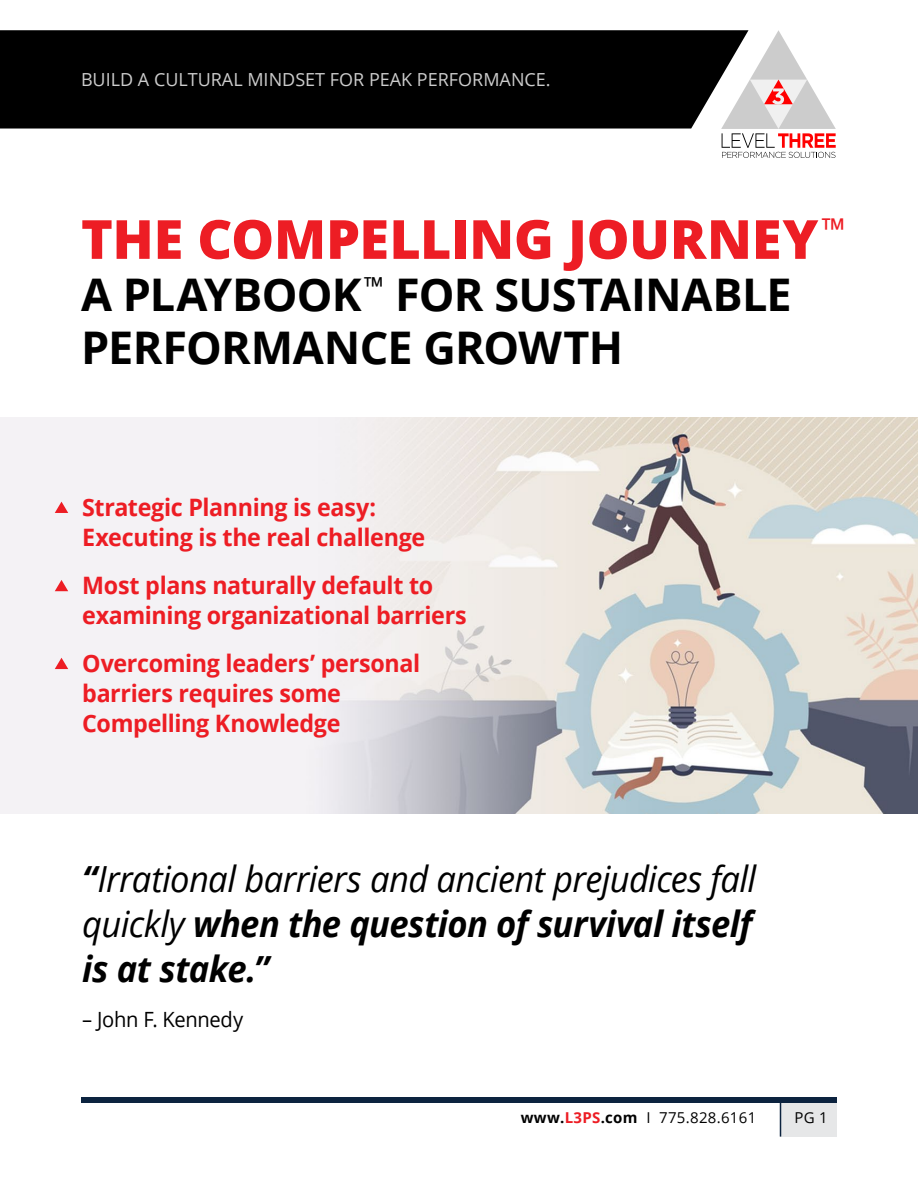
<style>
.page{position:relative;width:918px;height:1188px;background:#fff}
.page>*{position:absolute;margin:0;border:0;box-sizing:border-box;transform-origin:0 0}
.t1{font:800 54px "Open Sans";letter-spacing:-.005em;color:#ed1d24}
.t2{font:700 45px/52.5px "Open Sans";letter-spacing:-.015em;color:#000}
.t3{font:italic 36px/45px "Open Sans";letter-spacing:-.02em;color:#000;text-align:justify;scale:.96 1}
.t4{font:700 24px/30px "Open Sans";letter-spacing:-.015em;color:#ed1d24}
.t5{font:21px "Open Sans";letter-spacing:-.015em;color:#000;scale:.96 1}
.t6{font:18px "Open Sans";color:#ccc}
.t7{font:15px "Open Sans";letter-spacing:.02em;color:#000}
.s1{font-weight:700}
.s2{font-weight:700;color:#ed1d24}
</style>
<div class="page">
<img style="left:0;top:417px;width:918px;height:396px">
<div style="left:781px;top:1103px;width:56px;height:34px;background:#e6e7e8"></div>
<div style="left:81px;top:1097px;width:756px;height:6px;background:#0c233f"></div>
<hr style="left:780px;top:1100px;width:1px;height:37px;background:#0c233f">
<svg style="left:721px;top:30px;width:115px;height:128px"></svg>
<div style="left:0;top:30px;width:749px;height:99px;background:#000"></div>
<svg style="left:55px;top:502px;width:13px;height:11px"></svg>
<svg style="left:55px;top:580px;width:13px;height:11px"></svg>
<svg style="left:55px;top:658px;width:13px;height:11px"></svg>
<p class="t6" style="left:81px;top:68px;width:471px">BUILD A CULTURAL MINDSET FOR PEAK PERFORMANCE.</p>
<h1 class="t1" style="left:81px;top:198px;width:766px">THE COMPELLING JOURNEY <sup>™</sup></h1>
<h2 class="t2" style="left:81px;top:268px;width:712px">A PLAYBOOK <sup>™</sup> FOR SUSTAINABLE<br>PERFORMANCE GROWTH</h2>
<p class="t4" style="left:82px;top:492px;width:345px">Strategic Planning is easy:<br>Executing is the real challenge</p>
<p class="t4" style="left:82px;top:570px;width:386px">Most plans naturally default to examining organizational barriers</p>
<p class="t4" style="left:82px;top:648px;width:340px">Overcoming leaders’ personal barriers requires some<br>Compelling Knowledge</p>
<h3 class="t3" style="left:82px;top:855px;width:704px"><span class="s1">“</span>Irrational barriers and ancient prejudices fall quickly <span class="s1">when the question of survival itself is at stake.”</span></h3>
<p class="t5" style="left:82px;top:1005px;width:169px">– John F. Kennedy</p>
<p class="t7" style="left:521px;top:1108px;width:237px"><span class="s1">www.</span><span class="s2">L3PS</span><span class="s1">.com</span> I 775.828.6161</p>
<p class="t7" style="left:794px;top:1108px;width:35px">PG 1</p>
</div>
